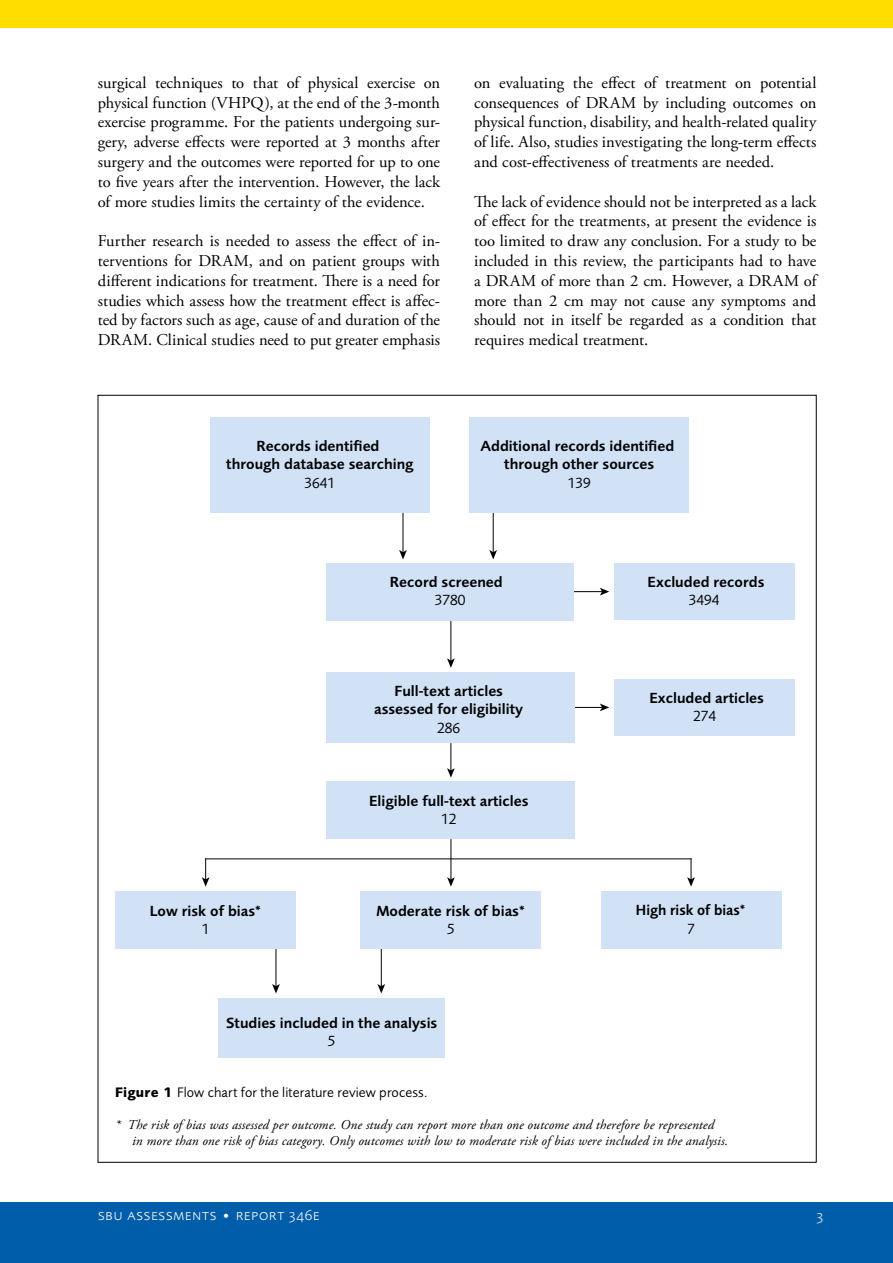
<style>
.page{position:relative;width:893px;height:1263px;background:#fff}
.page>*{position:absolute;margin:0;border:0;box-sizing:border-box;transform-origin:0 0}
.t1{font:16.5px/19.8px "Adobe Garamond Pro";color:#000;text-align:justify}
.t2{font:300 15.45px "Foundry Sans Expert";letter-spacing:.03em;color:#fff}
.t3{font:600 15.3px/18.3px "Foundry Sans";color:#010203;text-align:center}
.t4{font:15.3px "Foundry Sans";color:#010203}
.t5{font:600 15.3px "Foundry Sans";color:#010203;scale:.95 1}
.t6{font:15.3px "Foundry Sans";color:#010203;scale:.95 1}
.t7{font:14.25px "Foundry Sans";letter-spacing:.005em;color:#000}
.t8{font:italic 13.5px/15.9px "Adobe Garamond Pro";letter-spacing:.01em;color:#000}
.s1{font-weight:700}
</style>
<div class="page">
<div style="left:0;top:0;width:893px;height:28px;background:#fd0"></div>
<div style="left:0;top:1202px;width:893px;height:61px;background:#005da9"></div>
<div style="left:218px;top:998px;width:227px;height:59px;background:#d2e2f6"></div>
<hr style="left:493px;top:512px;width:1px;height:41px;background:#010203">
<svg style="left:489px;top:550px;width:8px;height:9px"></svg>
<hr style="left:450px;top:620px;width:1px;height:41px;background:#010203">
<svg style="left:447px;top:658px;width:8px;height:10px"></svg>
<hr style="left:562px;top:707px;width:41px;height:1px;background:#010203">
<svg style="left:600px;top:703px;width:9px;height:8px"></svg>
<hr style="left:562px;top:591px;width:41px;height:1px;background:#010203">
<svg style="left:600px;top:588px;width:9px;height:7px"></svg>
<hr style="left:450px;top:730px;width:1px;height:41px;background:#010203">
<svg style="left:447px;top:768px;width:8px;height:10px"></svg>
<hr style="left:450px;top:839px;width:1px;height:41px;background:#010203">
<svg style="left:447px;top:877px;width:8px;height:10px"></svg>
<hr style="left:275px;top:946px;width:1px;height:41px;background:#010203">
<svg style="left:272px;top:984px;width:8px;height:9px"></svg>
<hr style="left:381px;top:946px;width:1px;height:41px;background:#010203">
<svg style="left:377px;top:984px;width:8px;height:9px"></svg>
<svg style="left:687px;top:859px;width:8px;height:28px"></svg>
<svg style="left:202px;top:859px;width:8px;height:28px"></svg>
<hr style="left:402px;top:512px;width:1px;height:41px;background:#010203">
<svg style="left:399px;top:550px;width:8px;height:9px"></svg>
<div style="left:210px;top:417px;width:219px;height:96px;background:#d2e2f6"></div>
<div style="left:470px;top:417px;width:219px;height:96px;background:#d2e2f6"></div>
<div style="left:115px;top:891px;width:181px;height:57px;background:#d2e2f6"></div>
<div style="left:360px;top:891px;width:181px;height:57px;background:#d2e2f6"></div>
<div style="left:601px;top:891px;width:180px;height:57px;background:#d2e2f6"></div>
<hr style="left:206px;top:858px;width:485px;height:1px;background:#010203">
<div style="left:614px;top:563px;width:180px;height:57px;background:#d2e2f6"></div>
<div style="left:614px;top:679px;width:181px;height:57px;background:#d2e2f6"></div>
<div style="left:327px;top:563px;width:247px;height:57px;background:#d2e2f6"></div>
<div style="left:327px;top:672px;width:248px;height:71px;background:#d2e2f6"></div>
<div style="left:327px;top:782px;width:248px;height:57px;background:#d2e2f6"></div>
<p class="t1" style="left:98px;top:73px;width:344px">surgical techniques to that of physical exercise on physical function (VHPQ), at the end of the 3-month exercise programme. For the patients undergoing sur&shy;gery, adverse effects were reported at 3 months after surgery and the outcomes were reported for up to one to five years after the intervention. However, the lack of more studies limits the certainty of the evidence.</p>
<p class="t1" style="left:98px;top:232px;width:344px">Further research is needed to assess the effect of in&shy;terventions for DRAM, and on patient groups with different indications for treatment. There is a need for studies which assess how the treatment effect is affec&shy;ted by factors such as age, cause of and duration of the DRAM. Clinical studies need to put greater emphasis</p>
<p class="t1" style="left:474px;top:73px;width:344px">on evaluating the effect of treatment on potential consequences of DRAM by including outcomes on physical function, disability, and health-related quality of life. Also, studies investigating the long-term effects and cost-effectiveness of treatments are needed.</p>
<p class="t1" style="left:474px;top:192px;width:344px">The lack of evidence should not be interpreted as a lack of effect for the treatments, at present the evidence is too limited to draw any conclusion. For a study to be included in this review, the participants had to have a DRAM of more than 2 cm. However, a DRAM of more than 2 cm may not cause any symptoms and should not in itself be regarded as a condition that requires medical treatment.</p>
<p class="t3" style="left:226px;top:437px;width:189px">Records identified<br>through database searching</p>
<p class="t4" style="left:305px;top:474px;width:32px">3641</p>
<p class="t3" style="left:480px;top:437px;width:195px">Additional records identified through other sources</p>
<p class="t4" style="left:568px;top:474px;width:24px">139</p>
<p class="t3" style="left:390px;top:573px;width:114px">Record screened</p>
<p class="t4" style="left:435px;top:592px;width:32px">3780</p>
<p class="t3" style="left:374px;top:682px;width:150px">Full-text articles assessed for eligibility</p>
<p class="t4" style="left:437px;top:719px;width:24px">286</p>
<p class="t3" style="left:150px;top:901px;width:113px">Low risk of bias*</p>
<p class="t4" style="left:202px;top:921px;width:9px">1</p>
<p class="t3" style="left:369px;top:792px;width:161px">Eligible full-text articles</p>
<p class="t4" style="left:441px;top:811px;width:17px">12</p>
<p class="t3" style="left:376px;top:901px;width:150px">Moderate risk of bias*</p>
<p class="t4" style="left:447px;top:921px;width:9px">5</p>
<p class="t3" style="left:226px;top:1014px;width:213px">Studies included in the analysis</p>
<p class="t4" style="left:328px;top:1033px;width:9px">5</p>
<p class="t3" style="left:648px;top:573px;width:118px">Excluded records</p>
<p class="t4" style="left:689px;top:592px;width:32px">3494</p>
<p class="t3" style="left:649px;top:689px;width:116px">Excluded articles</p>
<p class="t4" style="left:693px;top:708px;width:24px">274</p>
<p class="t5" style="left:636px;top:901px;width:117px">High risk of bias*</p>
<p class="t6" style="left:687px;top:920px;width:9px">7</p>
<p class="t7" style="left:115px;top:1084px;width:314px"><span class="s1">Figure 1</span> Flow chart for the literature review process.</p>
<p class="t8" style="left:132px;top:1117px;width:598px;text-indent:-17px">* The risk of bias was assessed per outcome. One study can report more than one outcome and therefore be represented<br>in more than one risk of bias category. Only outcomes with low to moderate risk of bias were included in the analysis.</p>
<p class="t2" style="left:98px;top:1206px;width:223px">sbu assessments • report 346e</p>
<p class="t2" style="left:816px;top:1206px;width:8px">3</p>
</div>
